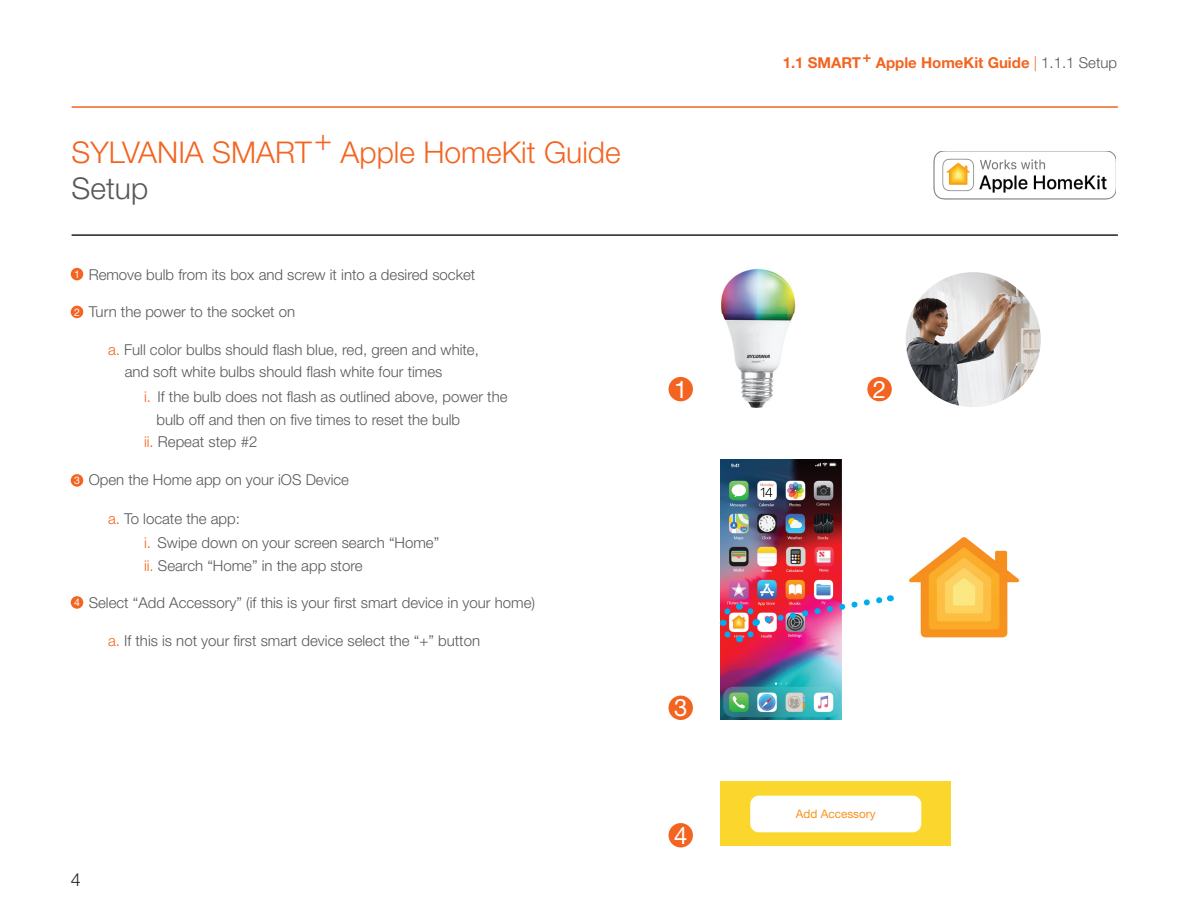
<style>
.page{position:relative;width:1188px;height:918px;background:#fff}
.page>*{position:absolute;margin:0;border:0;box-sizing:border-box;transform-origin:0 0}
.t1{font:300 30px "Helvetica Neue LT Pro";color:#f36421}
.t2{font:300 30px "Helvetica Neue LT Pro";color:#57585a}
.t3{font:24px "Helvetica Neue LT Pro";color:#fff}
.t4{font:300 18px "Helvetica Neue LT Pro";color:#231f20}
.t5{font:300 15px/22.5px "Helvetica Neue LT Pro";color:#57585a}
.t6{font:700 15px "Helvetica Neue LT Pro";color:#f36421}
.t7{font:11.85px "Helvetica Neue LT Pro";color:#f7931d}
.t8{font:10.5px "Helvetica Neue LT Pro";color:#fff}
.s1{color:#f36421}
.s2{font-weight:300}
.s3{font-weight:300;color:#57585a}
</style>
<div class="page">
<hr style="left:72px;top:106px;width:1046px;height:2px;background:#f36421">
<hr style="left:72px;top:234px;width:1046px;height:2px;background:#231f20">
<img style="left:933px;top:151px;width:183px;height:48px">
<div style="left:720px;top:782px;width:231px;height:64px;background:#fbd72d"></div>
<div style="left:750px;top:796px;width:171px;height:36px;background:#fff;border-radius:8px"></div>
<img style="left:721px;top:269px;width:74px;height:138px">
<img style="left:906px;top:272px;width:135px;height:135px;border-radius:68px">
<div style="left:669px;top:377px;width:24px;height:24px;background:#f36421;border-radius:50%"></div>
<div style="left:669px;top:696px;width:24px;height:24px;background:#f36421;border-radius:50%"></div>
<div style="left:669px;top:823px;width:24px;height:24px;background:#f36421;border-radius:50%"></div>
<div style="left:867px;top:377px;width:25px;height:24px;background:#f36421;border-radius:50%"></div>
<div style="left:71px;top:268px;width:12px;height:12px;background:#f36421;border-radius:50%"></div>
<div style="left:71px;top:306px;width:12px;height:12px;background:#f36421;border-radius:50%"></div>
<div style="left:71px;top:474px;width:12px;height:13px;background:#f36421;border-radius:50%"></div>
<div style="left:71px;top:596px;width:12px;height:13px;background:#f36421;border-radius:50%"></div>
<img style="left:891px;top:537px;width:129px;height:101px">
<img style="left:720px;top:459px;width:121px;height:261px">
<img style="left:719px;top:592px;width:172px;height:54px">
<h1 class="t1" style="left:72px;top:134px;width:242px">SYLVANIA SMART</h1>
<h1 class="t1" style="left:314px;top:121px;width:19px">+</h1>
<h1 class="t1" style="left:341px;top:134px;width:282px">Apple HomeKit Guide</h1>
<h1 class="t2" style="left:72px;top:170px;width:78px">Setup</h1>
<p class="t8" style="left:74px;top:268px;width:7px">1</p>
<p class="t8" style="left:74px;top:305px;width:7px">2</p>
<p class="t5" style="left:89px;top:263px;width:388px">Remove bulb from its box and screw it into a desired socket</p>
<p class="t5" style="left:89px;top:301px;width:208px">Turn the power to the socket on</p>
<p class="t5" style="left:125px;top:338px;width:356px;text-indent:-17px"><span class="s1">a.</span> Full color bulbs should flash blue, red, green and white, and soft white bulbs should flash white four times</p>
<p class="t5" style="left:144px;top:385px;width:365px"><span class="s1">i.</span> If the bulb does not flash as outlined above, power the</p>
<p class="t5" style="left:157px;top:408px;width:305px">bulb off and then on five times to reset the bulb</p>
<p class="t5" style="left:144px;top:430px;width:115px"><span class="s1">ii.</span> Repeat step #2</p>
<p class="t8" style="left:74px;top:474px;width:7px">3</p>
<p class="t5" style="left:89px;top:469px;width:262px">Open the Home app on your iOS Device</p>
<p class="t8" style="left:74px;top:596px;width:7px">4</p>
<p class="t5" style="left:108px;top:507px;width:134px"><span class="s1">a.</span> To locate the app:</p>
<p class="t5" style="left:144px;top:531px;width:297px"><span class="s1">i.</span> Swipe down on your screen search “Home” <span class="s1">ii.</span> Search “Home” in the app store</p>
<p class="t5" style="left:89px;top:591px;width:448px">Select “Add Accessory” (if this is your first smart device in your home)</p>
<p class="t5" style="left:108px;top:629px;width:374px"><span class="s1">a.</span> If this is not your first smart device select the “+” button</p>
<p class="t4" style="left:71px;top:868px;width:12px">4</p>
<h2 class="t3" style="left:674px;top:374px;width:15px">1</h2>
<h2 class="t3" style="left:674px;top:693px;width:15px">3</h2>
<h2 class="t3" style="left:674px;top:821px;width:15px">4</h2>
<p class="t6" style="left:783px;top:54px;width:336px">1.1 SMART+ Apple HomeKit Guide <span class="s2">|</span> <span class="s3">1.1.1 Setup</span></p>
<h2 class="t3" style="left:873px;top:374px;width:15px">2</h2>
<p class="t7" style="left:796px;top:806px;width:82px">Add Accessory</p>
</div>
